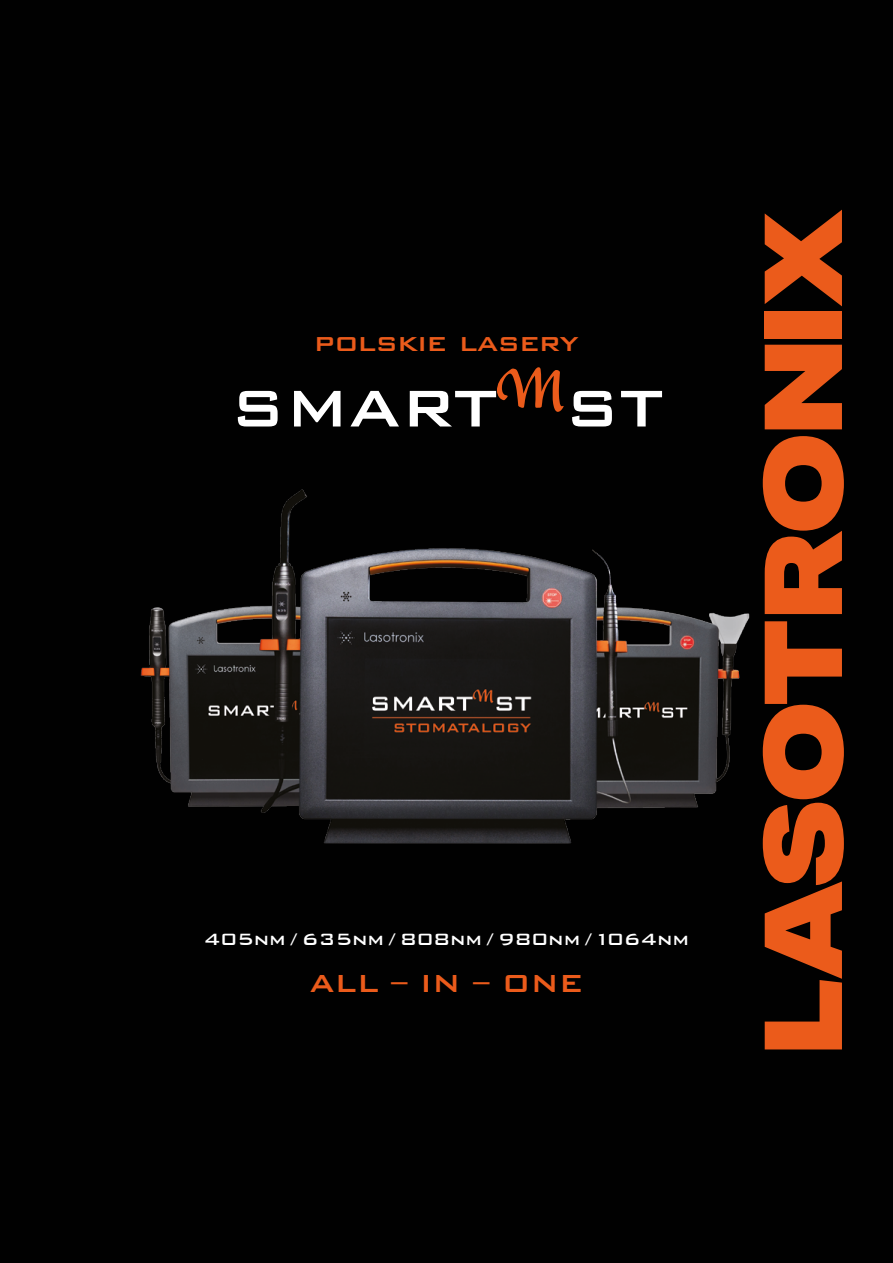
<style>
.page{position:relative;width:893px;height:1263px;background:#010101}
.page>*{position:absolute;margin:0;border:0;box-sizing:border-box;transform-origin:0 0}
.t1{font:900 108.15px "Aktiv Grotesk Ex Trial";letter-spacing:-.05em;color:#eb5b1b}
.t2{font:500 69px "Bank Gothic BT";letter-spacing:-.01em;color:#fff}
.t3{font:500 33px "Bank Gothic BT";letter-spacing:-.01em;color:#eb5b1b}
.t4{font:500 21.9px "Bank Gothic BT";letter-spacing:-.01em;color:#fff}
</style>
<div class="page">
<img style="left:79px;top:479px;width:735px;height:382px">
<h3 class="t3" style="left:314px;top:324px;width:266px">polskie lasery</h3>
<h2 class="t2" style="left:230px;top:370px;width:435px">SMART<sup>M</sup>ST</h2>
<p class="t4" style="left:204px;top:927px;width:487px">405nm / 635nm / 808nm / 980nm / 1064nm</p>
<h3 class="t3" style="left:309px;top:966px;width:276px">ALL – IN – ONE</h3>
<h1 class="t1" style="left:741px;top:1058px;width:850px;rotate:-90deg">LASOTRONIX</h1>
</div>
